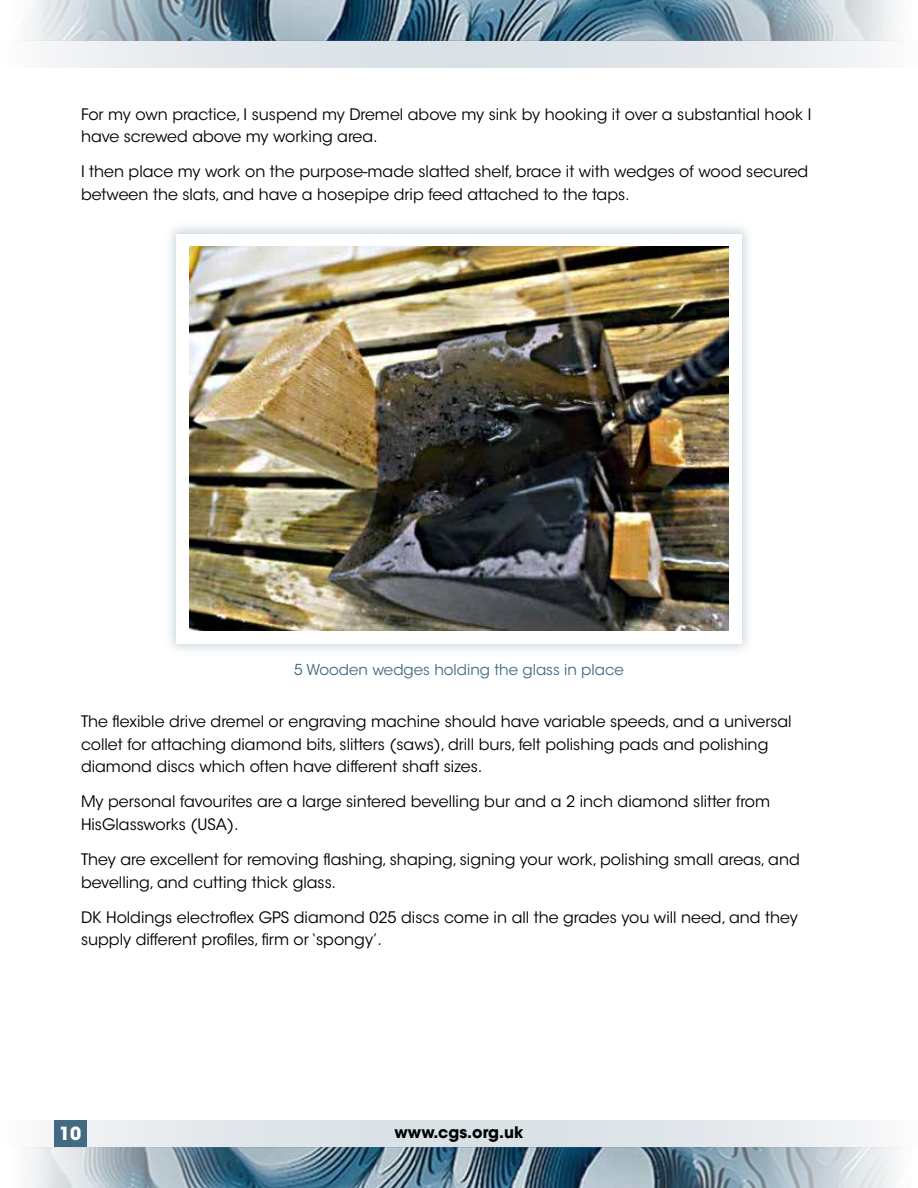
<style>
.page{position:relative;width:918px;height:1188px;background:#fff}
.page>*{position:absolute;margin:0;border:0;box-sizing:border-box;transform-origin:0 0}
.t1{font:700 18px "ITC Avant Garde Std";color:#fff}
.t2{font:15.75px/22.5px "ITC Avant Garde Std";color:#000}
.t3{font:700 15.75px "ITC Avant Garde Std";color:#000}
.t4{font:15px "ITC Avant Garde Std";color:#426b83}
</style>
<div class="page">
<img style="left:30px;top:0;width:864px;height:40px">
<img style="left:30px;top:1148px;width:866px;height:40px">
<svg style="left:22px;top:40px;width:879px;height:28px"></svg>
<svg style="left:23px;top:1120px;width:880px;height:28px"></svg>
<div style="left:54px;top:1120px;width:32px;height:28px;background:#426b83"></div>
<div style="left:163px;top:221px;width:592px;height:435px;background:#426b83;opacity:.3"></div>
<div style="left:176px;top:234px;width:566px;height:410px;background:#fff"></div>
<img style="left:189px;top:246px;width:540px;height:385px">
<p class="t2" style="left:81px;top:103px;width:732px">For my own practice, I suspend my Dremel above my sink by hooking it over a substantial hook I have screwed above my working area.</p>
<p class="t2" style="left:81px;top:161px;width:729px">I then place my work on the purpose-made slatted shelf, brace it with wedges of wood secured between the slats, and have a hosepipe drip feed attached to the taps.</p>
<p class="t4" style="left:294px;top:660px;width:331px">5 Wooden wedges holding the glass in place</p>
<p class="t2" style="left:81px;top:710px;width:712px">The flexible drive dremel or engraving machine should have variable speeds, and a universal collet for attaching diamond bits, slitters (saws), drill burs, felt polishing pads and polishing diamond discs which often have different shaft sizes.</p>
<p class="t2" style="left:81px;top:791px;width:691px">My personal favourites are a large sintered bevelling bur and a 2 inch diamond slitter from<br>HisGlassworks (USA).</p>
<p class="t2" style="left:81px;top:848px;width:720px">They are excellent for removing flashing, shaping, signing your work, polishing small areas, and bevelling, and cutting thick glass.</p>
<p class="t2" style="left:81px;top:906px;width:718px">DK Holdings electroflex GPS diamond 025 discs come in all the grades you will need, and they supply different profiles, firm or ‘spongy’.</p>
<p class="t1" style="left:59px;top:1122px;width:24px">10</p>
<p class="t3" style="left:395px;top:1122px;width:130px">www.cgs.org.uk</p>
</div>
